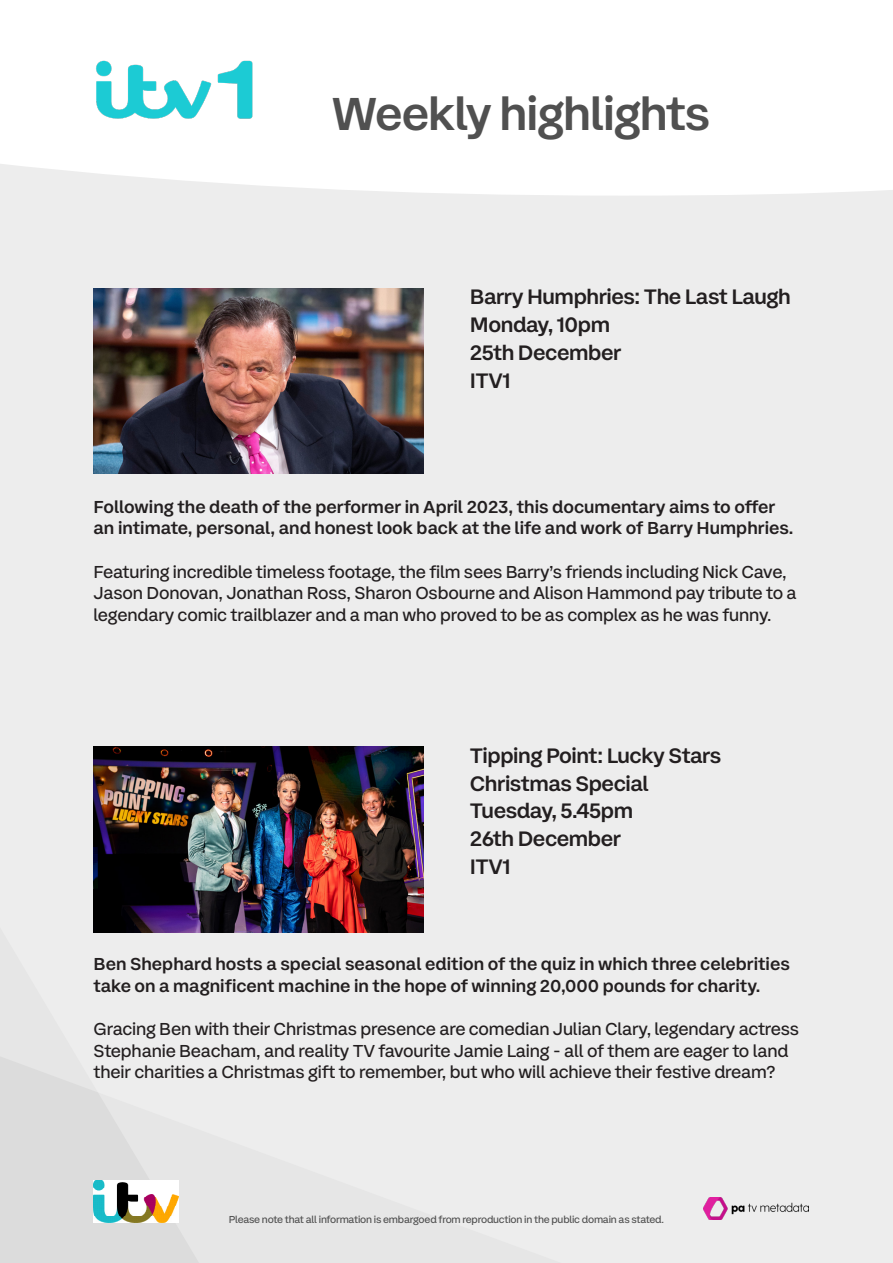
<style>
.page{position:relative;width:893px;height:1263px;background:#ededed}
.page>*{position:absolute;margin:0;border:0;box-sizing:border-box;transform-origin:0 0}
.t1{font:500 48px "ITV Display Sans";letter-spacing:-.02em;color:#505050}
.Programme_Heading{font:500 21.75px/27.8px "ITV Display Sans";letter-spacing:-.02em;color:#231f20}
.Intro_Text{font:18px/21.6px "ITV Display Sans";letter-spacing:-.01em;color:#231f20}
.Intro_Text-2{font:500 18px/21.6px "ITV Display Sans";color:#231f20}
.t2{font:10.5px "ITV Display Sans";letter-spacing:-.02em;color:#505050}
</style>
<div class="page">
<svg style="left:0;top:1056px;width:199px;height:207px"></svg>
<img style="left:94px;top:1180px;width:85px;height:42px">
<div style="left:0;top:0;width:893px;height:196px;background:#fff"></div>
<img style="left:94px;top:57px;width:162px;height:65px">
<img style="left:94px;top:288px;width:329px;height:185px">
<img style="left:94px;top:747px;width:329px;height:185px">
<img style="left:704px;top:1197px;width:104px;height:22px">
<h1 class="t1" style="left:332px;top:83px;width:380px">Weekly highlights</h1>
<p class="Programme_Heading" style="left:470px;top:283px;width:323px">Barry Humphries: The Last Laugh</p>
<p class="Programme_Heading" style="left:470px;top:311px;width:142px">Monday, 10pm</p>
<p class="Programme_Heading" style="left:470px;top:339px;width:153px">25th December</p>
<p class="Programme_Heading" style="left:470px;top:367px;width:42px">ITV1</p>
<p class="Intro_Text-2" style="left:94px;top:496px;width:701px">Following the death of the performer in April 2023, this documentary aims to offer an intimate, personal, and honest look back at the life and work of Barry Humphries.</p>
<p class="Intro_Text" style="left:94px;top:561px;width:705px">Featuring incredible timeless footage, the film sees Barry’s friends including Nick Cave,<br>Jason Donovan, Jonathan Ross, Sharon Osbourne and Alison Hammond pay tribute to a legendary comic trailblazer and a man who proved to be as complex as he was funny.</p>
<p class="Programme_Heading" style="left:470px;top:742px;width:253px">Tipping Point: Lucky Stars<br>Christmas Special</p>
<p class="Programme_Heading" style="left:470px;top:797px;width:165px">Tuesday, 5.45pm</p>
<p class="Programme_Heading" style="left:470px;top:825px;width:153px">26th December</p>
<p class="Programme_Heading" style="left:470px;top:853px;width:42px">ITV1</p>
<p class="Intro_Text-2" style="left:94px;top:953px;width:698px">Ben Shephard hosts a special seasonal edition of the quiz in which three celebrities take on a magnificent machine in the hope of winning 20,000 pounds for charity.</p>
<p class="Intro_Text" style="left:94px;top:1018px;width:707px">Gracing Ben with their Christmas presence are comedian Julian Clary, legendary actress<br>Stephanie Beacham, and reality TV favourite Jamie Laing - all of them are eager to land their charities a Christmas gift to remember, but who will achieve their festive dream?</p>
<p class="t2" style="left:229px;top:1212px;width:437px">Please note that all information is embargoed from reproduction in the public domain as stated.</p>
</div>
